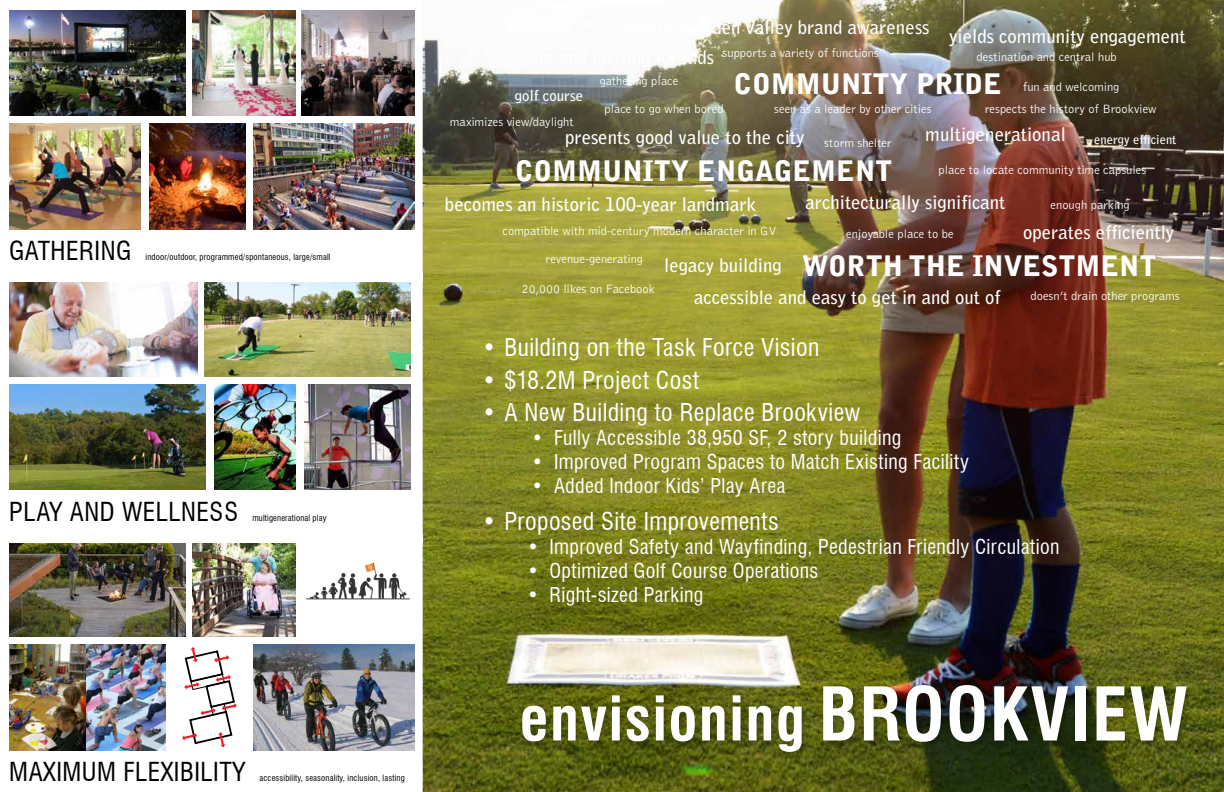
<style>
.page{position:relative;width:1224px;height:792px;background:#fff}
.page>*{position:absolute;margin:0;border:0;box-sizing:border-box;transform-origin:0 0}
.t1{font:700 condensed 60px "Swiss 721 BT";letter-spacing:.025em;color:#fff}
.t2{font:900 28.1px "Bell Gothic";color:#fff}
.t3{font:condensed 25.6px "Swiss 721 BT";letter-spacing:.02em;color:#000}
.t4{font:condensed 24px "Swiss 721 BT";letter-spacing:.015em;color:#fff}
.t5{font:condensed 20px "Swiss 721 BT";letter-spacing:.02em;color:#fff}
.t6{font:700 18.7px "Bell Gothic";color:#fff}
.t7{font:700 14.8px "Bell Gothic";color:#fff}
.t8{font:300 12.5px "Bell Gothic";color:#fff}
.t9{font:700 12.5px "Bell Gothic";color:#fff}
.t10{font:condensed 8.5px "Swiss 721 BT";letter-spacing:.02em;color:#000}
.s1{font-size:72px}
</style>
<div class="page">
<img style="left:423px;top:0;width:801px;height:792px">
<img style="left:304px;top:384px;width:107px;height:106px">
<img style="left:205px;top:282px;width:206px;height:94px">
<img style="left:9px;top:282px;width:189px;height:94px">
<img style="left:9px;top:384px;width:197px;height:106px">
<img style="left:214px;top:384px;width:81px;height:106px">
<img style="left:193px;top:10px;width:102px;height:106px">
<img style="left:302px;top:10px;width:112px;height:106px">
<img style="left:149px;top:124px;width:96px;height:105px">
<img style="left:253px;top:124px;width:161px;height:105px">
<img style="left:9px;top:10px;width:177px;height:106px">
<img style="left:9px;top:124px;width:132px;height:105px">
<img style="left:193px;top:543px;width:102px;height:94px">
<img style="left:306px;top:562px;width:104px;height:38px">
<svg style="left:182px;top:647px;width:55px;height:101px"></svg>
<img style="left:253px;top:645px;width:161px;height:105px">
<img style="left:9px;top:543px;width:177px;height:94px">
<img style="left:9px;top:645px;width:157px;height:105px">
<div style="left:519px;top:682px;width:675px;height:78px;background:#000;opacity:.25"></div>
<h3 class="t3" style="left:9px;top:235px;width:124px">GATHERING</h3>
<p class="t10" style="left:146px;top:252px;width:187px">indoor/outdoor, programmed/spontaneous, large/small</p>
<h3 class="t3" style="left:9px;top:496px;width:230px">PLAY AND WELLNESS</h3>
<p class="t10" style="left:252px;top:513px;width:76px">multigenerational play</p>
<h3 class="t3" style="left:9px;top:757px;width:237px">MAXIMUM FLEXIBILITY</h3>
<p class="t10" style="left:260px;top:773px;width:147px">accessibility, seasonality, inclusion, lasting</p>
<h3 class="t6" style="left:622px;top:16px;width:309px">greater Golden Valley brand awareness</h3>
<p class="t8" style="left:723px;top:46px;width:158px">supports a variety of functions</p>
<h3 class="t6" style="left:949px;top:25px;width:238px">yields community engagement</h3>
<p class="t8" style="left:977px;top:50px;width:142px">destination and central hub</p>
<h2 class="t2" style="left:733px;top:67px;width:270px">COMMUNITY PRIDE</h2>
<p class="t8" style="left:600px;top:74px;width:80px">gathering place</p>
<p class="t8" style="left:604px;top:103px;width:121px">place to go when bored</p>
<p class="t8" style="left:1023px;top:80px;width:98px">fun and welcoming</p>
<p class="t7" style="left:515px;top:86px;width:70px">golf course</p>
<p class="t8" style="left:774px;top:102px;width:159px">seen as a leader by other cities</p>
<p class="t8" style="left:985px;top:103px;width:173px">respects the history of Brookview</p>
<p class="t8" style="left:450px;top:115px;width:125px">maximizes view/daylight</p>
<h3 class="t6" style="left:565px;top:126px;width:241px">presents good value to the city</h3>
<h3 class="t6" style="left:925px;top:122px;width:142px">multigenerational</h3>
<h2 class="t2" style="left:515px;top:155px;width:379px">COMMUNITY ENGAGEMENT</h2>
<p class="t9" style="left:1094px;top:132px;width:84px">energy efficient</p>
<p class="t8" style="left:824px;top:136px;width:69px">storm shelter</p>
<p class="t8" style="left:938px;top:163px;width:209px">place to locate community time capsules</p>
<h3 class="t6" style="left:445px;top:193px;width:313px">becomes an historic 100-year landmark</h3>
<h3 class="t6" style="left:805px;top:191px;width:202px">architecturally significant</h3>
<p class="t8" style="left:1051px;top:198px;width:81px">enough parking</p>
<p class="t8" style="left:502px;top:224px;width:276px">compatible with mid-century modern character in GV</p>
<p class="t8" style="left:846px;top:227px;width:109px">enjoyable place to be</p>
<h3 class="t6" style="left:1023px;top:220px;width:153px">operates efficiently</h3>
<p class="t8" style="left:546px;top:252px;width:99px">revenue-generating</p>
<p class="t8" style="left:522px;top:282px;width:135px">20,000 likes on Facebook</p>
<h3 class="t6" style="left:664px;top:254px;width:119px">legacy building</h3>
<h2 class="t2" style="left:802px;top:249px;width:356px">WORTH THE INVESTMENT</h2>
<h3 class="t6" style="left:694px;top:286px;width:308px">accessible and easy to get in and out of</h3>
<p class="t8" style="left:1031px;top:289px;width:151px">doesn’t drain other programs</p>
<h3 class="t4" style="left:482px;top:333px;width:339px">• Building on the Task Force Vision</h3>
<h3 class="t4" style="left:482px;top:366px;width:218px">• $18.2M Project Cost</h3>
<h3 class="t4" style="left:482px;top:398px;width:380px">• A New Building to Replace Brookview</h3>
<h3 class="t5" style="left:532px;top:426px;width:371px">• Fully Accessible 38,950 SF, 2 story building</h3>
<h3 class="t5" style="left:532px;top:450px;width:439px">• Improved Program Spaces to Match Existing Facility</h3>
<h3 class="t5" style="left:532px;top:474px;width:255px">• Added Indoor Kids’ Play Area</h3>
<h3 class="t4" style="left:482px;top:507px;width:298px">• Proposed Site Improvements</h3>
<h3 class="t5" style="left:527px;top:535px;width:534px">• Improved Safety and Wayfinding, Pedestrian Friendly Circulation</h3>
<h3 class="t5" style="left:527px;top:559px;width:293px">• Optimized Golf Course Operations</h3>
<h3 class="t5" style="left:527px;top:583px;width:178px">• Right-sized Parking</h3>
<h1 class="t1" style="left:520px;top:683px;width:670px">envisioning <span class="s1">BROOKVIEW</span></h1>
</div>
